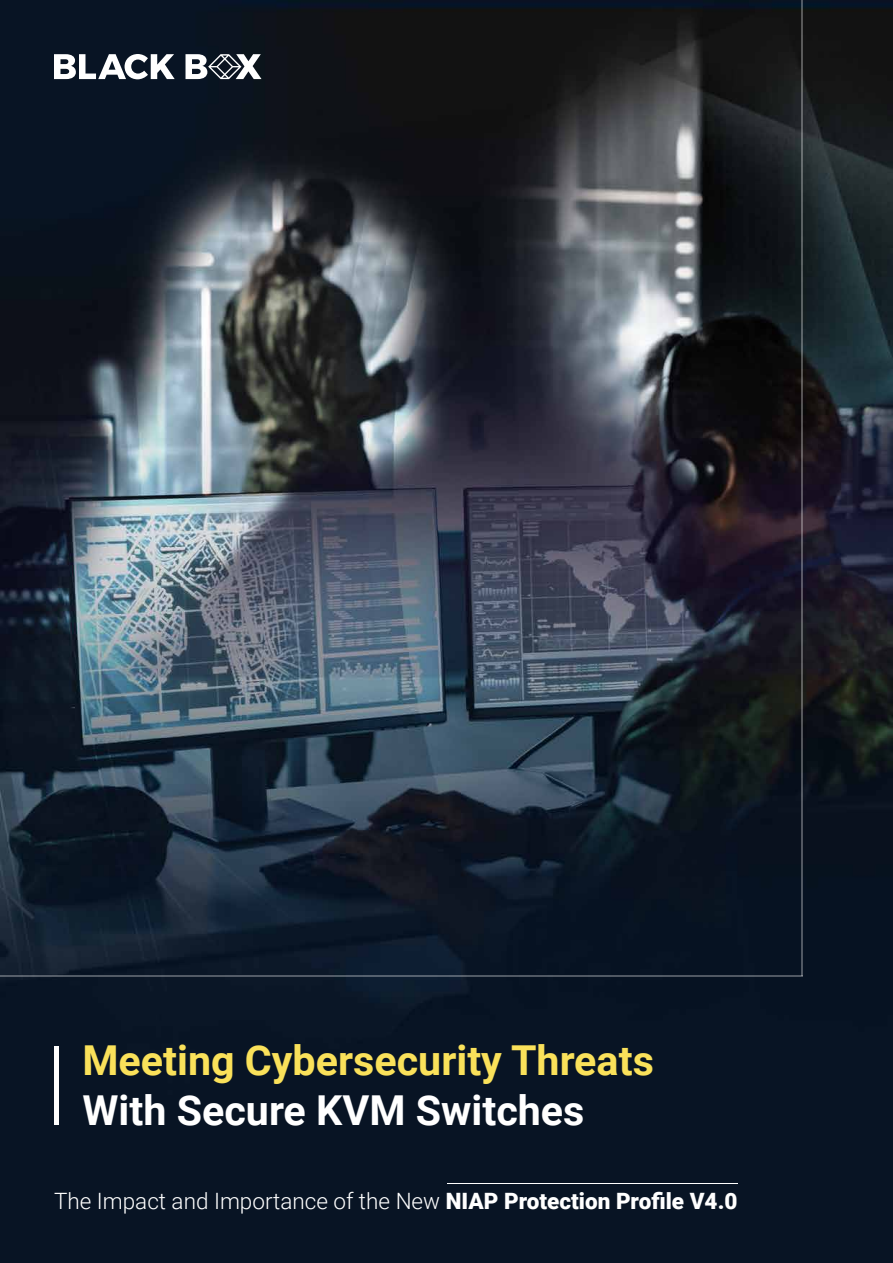
<style>
.page{position:relative;width:893px;height:1263px;background:#fff}
.page>*{position:absolute;margin:0;border:0;box-sizing:border-box;transform-origin:0 0}
.t1{font:700 41.25px "Roboto";color:#fae15a}
.t2{font:700 41.25px "Roboto";color:#fff}
.t3{font:300 22.5px "Roboto";color:#fff}
.s1{font-weight:900}
</style>
<div class="page">
<img style="left:0;top:0;width:893px;height:1263px">
<hr style="left:1px;top:975px;width:802px;height:2px;background:#fff">
<hr style="left:447px;top:1183px;width:290px;height:1px;background:#fff">
<hr style="left:801px;top:0;width:2px;height:975px;background:#fff">
<svg style="left:54px;top:54px;width:121px;height:25px"></svg>
<svg style="left:186px;top:54px;width:75px;height:25px"></svg>
<hr style="left:54px;top:1046px;width:4px;height:79px;background:#fff">
<h1 class="t1" style="left:82px;top:1032px;width:573px">Meeting Cybersecurity Threats</h1>
<h1 class="t2" style="left:82px;top:1081px;width:504px">With Secure KVM Switches</h1>
<p class="t3" style="left:54px;top:1185px;width:685px">The Impact and Importance of the New <span class="s1">NIAP Protection Profile V4.0</span></p>
</div>
